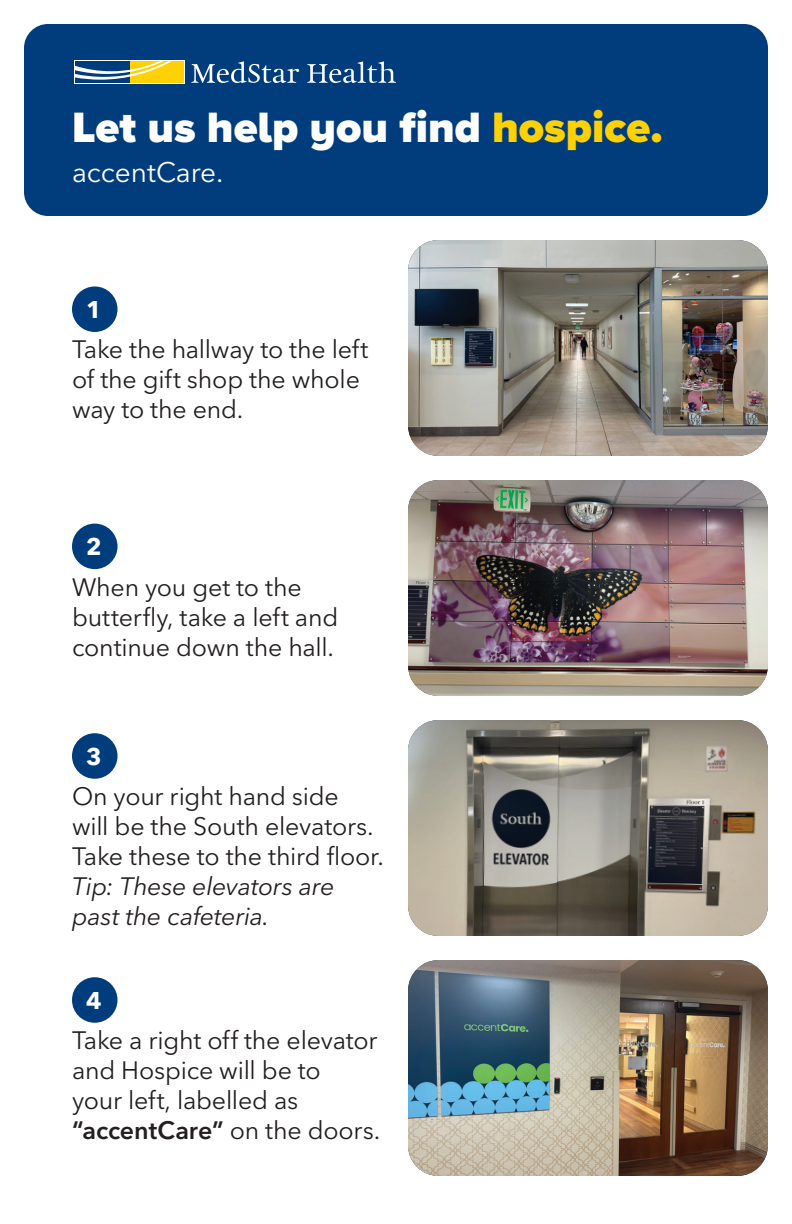
<style>
.page{position:relative;width:792px;height:1224px;background:#fff}
.page>*{position:absolute;margin:0;border:0;box-sizing:border-box;transform-origin:0 0}
.t1{font:900 44px "Proxima Nova A";color:#fff}
.t2{font:28px "Avenir Next LT Pro";color:#fff}
.t3{font:25px/30px "Avenir Next LT Pro";letter-spacing:-.01em;color:#231f20}
.t4{font:italic 25px/30px "Avenir Next LT Pro";letter-spacing:-.01em;color:#231f20}
.t5{font:700 24px "Avenir Next LT Pro";color:#fff}
.s1{color:#fed105}
.s2{font-weight:600}
</style>
<div class="page">
<div style="left:24px;top:24px;width:744px;height:192px;background:#013d7d;border-radius:24px"></div>
<img style="left:408px;top:240px;width:360px;height:216px">
<img style="left:408px;top:480px;width:360px;height:216px">
<img style="left:408px;top:720px;width:360px;height:216px">
<img style="left:408px;top:960px;width:360px;height:216px">
<svg style="left:191px;top:61px;width:108px;height:22px"></svg>
<svg style="left:307px;top:61px;width:89px;height:22px"></svg>
<div style="left:74px;top:60px;width:110px;height:24px;background:#fff"></div>
<div style="left:129px;top:61px;width:54px;height:22px;background:#fed105"></div>
<div style="left:75px;top:61px;width:54px;height:22px;background:#013d7d"></div>
<svg style="left:75px;top:61px;width:97px;height:19px"></svg>
<div style="left:72px;top:286px;width:46px;height:46px;background:#013d7d;border-radius:50%"></div>
<div style="left:72px;top:524px;width:46px;height:45px;background:#013d7d;border-radius:50%"></div>
<div style="left:72px;top:733px;width:46px;height:46px;background:#013d7d;border-radius:50%"></div>
<div style="left:72px;top:977px;width:46px;height:46px;background:#013d7d;border-radius:50%"></div>
<h1 class="t1" style="left:72px;top:95px;width:592px">Let us help you find <span class="s1">hospice.</span></h1>
<p class="t2" style="left:72px;top:156px;width:153px">accentCare.</p>
<p class="t5" style="left:86px;top:295px;width:17px">1</p>
<p class="t3" style="left:72px;top:335px;width:298px">Take the hallway to the left of the gift shop the whole way to the end.</p>
<p class="t5" style="left:86px;top:532px;width:17px">2</p>
<p class="t3" style="left:72px;top:572px;width:268px">When you get to the butterfly, take a left and continue down the hall.</p>
<p class="t5" style="left:86px;top:742px;width:17px">3</p>
<p class="t3" style="left:72px;top:782px;width:314px">On your right hand side<br>will be the South elevators.<br>Take these to the third floor.</p>
<p class="t4" style="left:72px;top:872px;width:264px">Tip: These elevators are past the cafeteria.</p>
<p class="t5" style="left:86px;top:986px;width:17px">4</p>
<p class="t3" style="left:72px;top:1026px;width:310px">Take a right off the elevator and Hospice will be to<br>your left, labelled as <span class="s2">“accentCare”</span> on the doors.</p>
</div>
